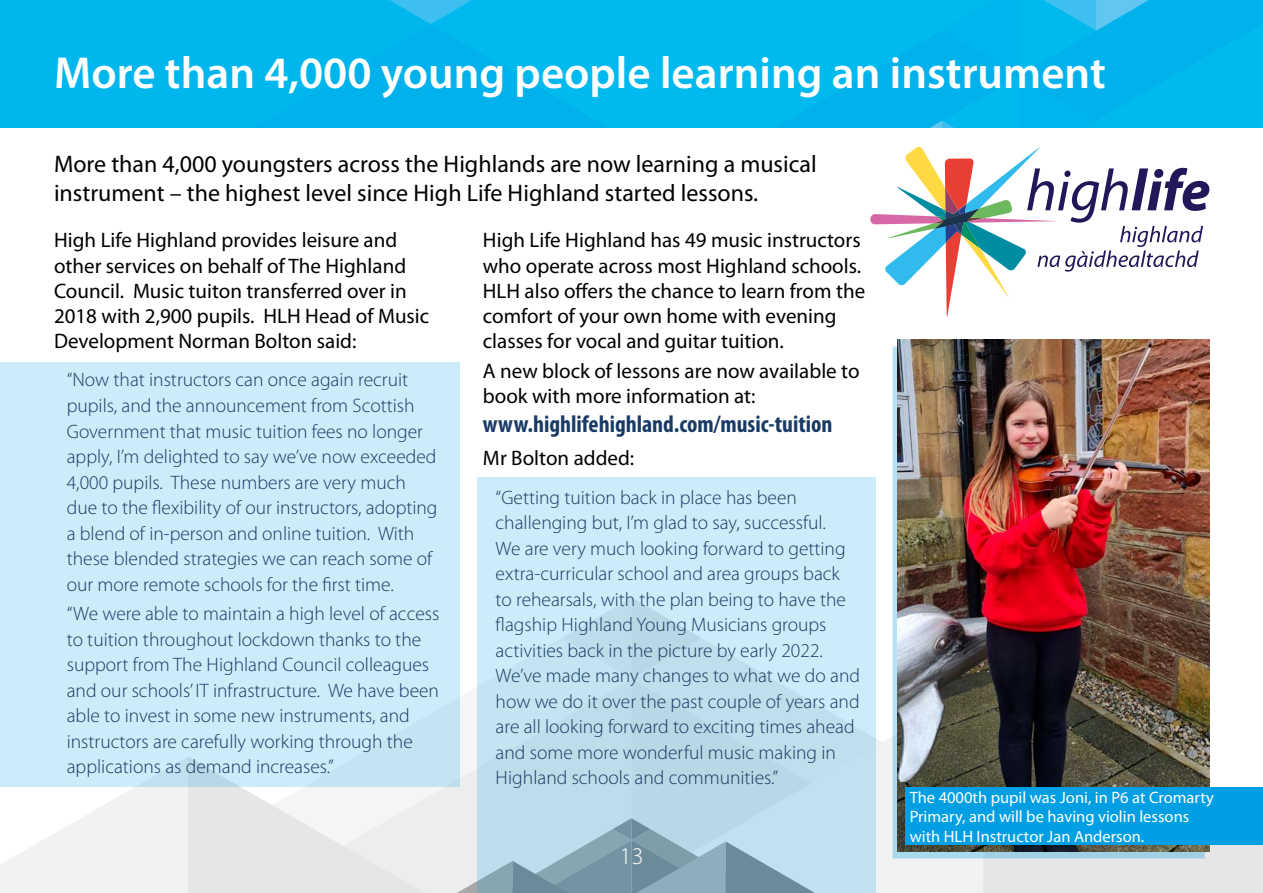
<style>
.page{position:relative;width:1263px;height:893px;background:#fff}
.page>*{position:absolute;margin:0;border:0;box-sizing:border-box;transform-origin:0 0}
.t1{font:45px "Myriad Variable Concept";color:#fff}
.t2{font:24px/28.8px "Myriad Pro";color:#000}
.t3{font:700 condensed 24px "Myriad Pro";color:#183a64}
.t4{font:300 24px "Myriad Pro";color:#fff}
.t5{font:21px/25.2px "Myriad Pro";color:#000}
.t6{font:300 19.5px/25.5px "Myriad Pro";color:#183a64}
.t7{font:16.5px/19.8px "Myriad Pro";color:#fff}
</style>
<div class="page">
<svg style="left:876px;top:684px;width:107px;height:209px;fill:#f2f2f2"></svg>
<svg style="left:983px;top:684px;width:280px;height:209px;fill:#e6e6e6"></svg>
<svg style="left:0;top:756px;width:477px;height:137px"></svg>
<div style="left:0;top:362px;width:459px;height:425px;background:#cdecf9"></div>
<svg style="left:477px;top:477px;width:399px;height:416px;background:#bfdeeb"></svg>
<div style="left:0;top:0;width:1263px;height:128px;background:#00b7ed"></div>
<svg style="left:870px;top:146px;width:339px;height:171px"></svg>
<div style="left:893px;top:347px;width:312px;height:512px;background:#009fe3;opacity:.3"></div>
<img style="left:898px;top:340px;width:311px;height:512px">
<div style="left:905px;top:787px;width:358px;height:58px;background:#009fe3"></div>
<h1 class="t1" style="left:54px;top:46px;width:1053px">More than 4,000 young people learning an instrument</h1>
<p class="t2" style="left:54px;top:149px;width:764px">More than 4,000 youngsters across the Highlands are now learning a musical instrument – the highest level since High Life Highland started lessons.</p>
<p class="t5" style="left:54px;top:227px;width:377px">High Life Highland provides leisure and other services on behalf of The Highland Council. Music tuiton transferred over in 2018 with 2,900 pupils. HLH Head of Music Development Norman Bolton said:</p>
<p class="t6" style="left:67px;top:367px;width:372px">“Now that instructors can once again recruit pupils, and the announcement from Scottish Government that music tuition fees no longer apply, I’m delighted to say we’ve now exceeded 4,000 pupils. These numbers are very much due to the flexibility of our instructors, adopting a blend of in-person and online tuition. With these blended strategies we can reach some of our more remote schools for the first time.</p>
<p class="t6" style="left:67px;top:601px;width:374px">“We were able to maintain a high level of access to tuition throughout lockdown thanks to the support from The Highland Council colleagues and our schools’ IT infrastructure. We have been able to invest in some new instruments, and instructors are carefully working through the applications as demand increases.”</p>
<p class="t5" style="left:483px;top:227px;width:384px">High Life Highland has 49 music instructors who operate across most Highland schools.<br>HLH also offers the chance to learn from the comfort of your own home with evening classes for vocal and guitar tuition.</p>
<p class="t5" style="left:483px;top:358px;width:378px">A new block of lessons are now available to book with more information at:</p>
<p class="t3" style="left:483px;top:409px;width:351px">www.highlifehighland.com/music-tuition</p>
<p class="t5" style="left:483px;top:445px;width:153px">Mr Bolton added:</p>
<p class="t6" style="left:496px;top:484px;width:366px">“Getting tuition back in place has been challenging but, I’m glad to say, successful.<br>We are very much looking forward to getting extra-curricular school and area groups back to rehearsals, with the plan being to have the flagship Highland Young Musicians groups activities back in the picture by early 2022.<br>We’ve made many changes to what we do and how we do it over the past couple of years and are all looking forward to exciting times ahead and some more wonderful music making in Highland schools and communities.”</p>
<p class="t4" style="left:620px;top:842px;width:25px">13</p>
<p class="t7" style="left:910px;top:787px;width:306px">The 4000th pupil was Joni, in P6 at Cromarty<br>Primary, and will be having violin lessons with HLH Instructor Jan Anderson.</p>
</div>
